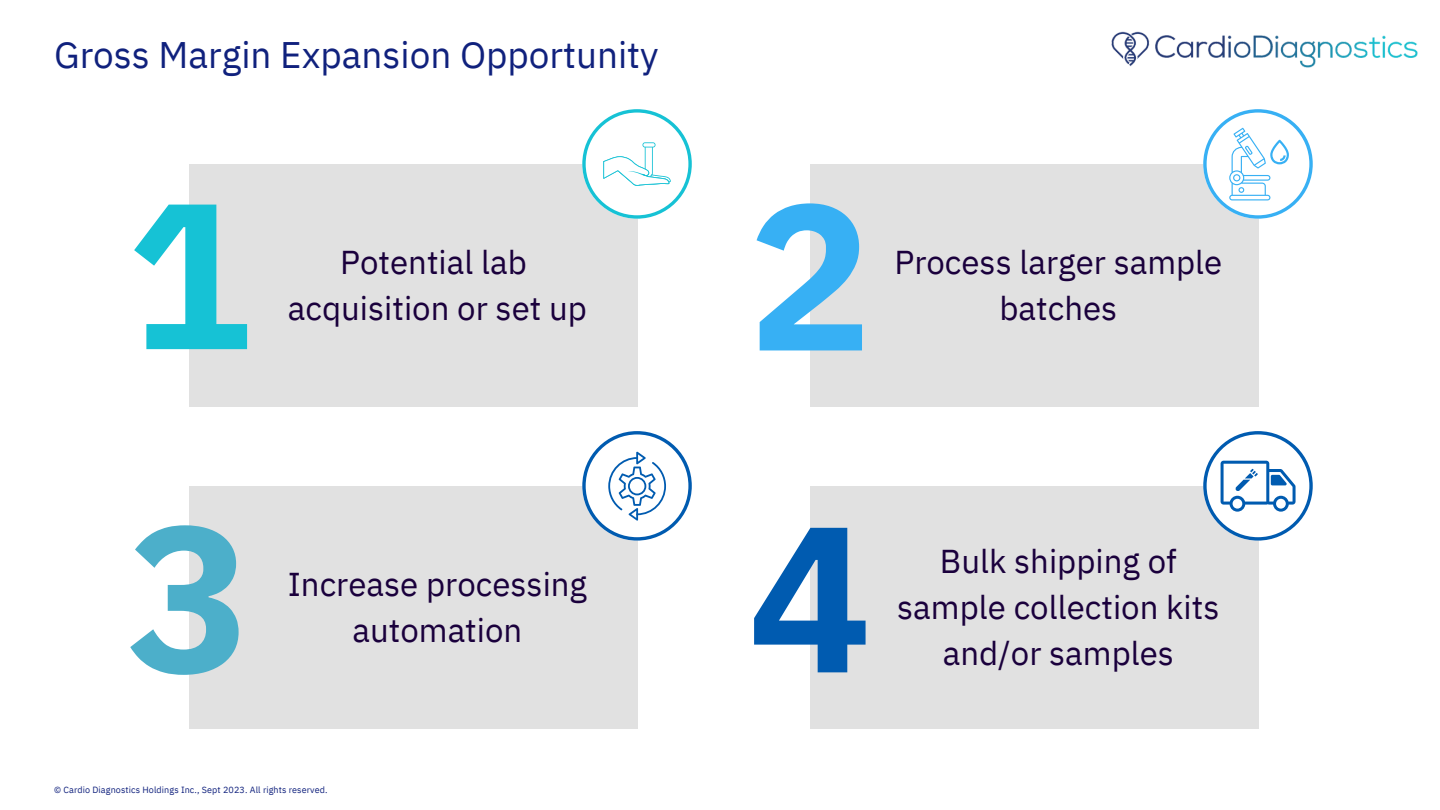
<style>
.page{position:relative;width:1440px;height:810px;background:#fff}
.page>*{position:absolute;margin:0;border:0;box-sizing:border-box;transform-origin:0 0}
.t1{font:700 207.1px "IBM Plex Sans";color:#16c2d5}
.t2{font:700 207.1px "IBM Plex Sans";color:#4cafca}
.t3{font:700 207.1px "IBM Plex Sans";color:#37b0f4}
.t4{font:700 207.1px "IBM Plex Sans";color:#005bb0}
.t5{font:36.9px "IBM Plex Sans";color:#10217d}
.t6{font:33px/45.8px "IBM Plex Sans";color:#1a003c;text-align:center}
.t7{font:9px "IBM Plex Sans";letter-spacing:.01em;color:#10217d}
</style>
<div class="page">
<img style="left:1111px;top:31px;width:307px;height:37px">
<div style="left:189px;top:164px;width:448px;height:243px;background:#e1e1e1"></div>
<svg style="left:582px;top:109px;width:110px;height:110px"></svg>
<div style="left:189px;top:486px;width:448px;height:243px;background:#e1e1e1"></div>
<svg style="left:582px;top:431px;width:110px;height:110px"></svg>
<div style="left:810px;top:164px;width:448px;height:243px;background:#e1e1e1"></div>
<div style="left:810px;top:486px;width:448px;height:243px;background:#e1e1e1"></div>
<svg style="left:1203px;top:109px;width:110px;height:110px"></svg>
<svg style="left:1203px;top:431px;width:110px;height:110px"></svg>
<p class="t5" style="left:54px;top:30px;width:606px">Gross Margin Expansion Opportunity</p>
<p class="t1" style="left:127px;top:137px;width:126px">1</p>
<p class="t6" style="left:340px;top:239px;width:188px">Potential lab</p>
<p class="t6" style="left:288px;top:285px;width:301px">acquisition or set up</p>
<p class="t2" style="left:127px;top:460px;width:126px">3</p>
<p class="t6" style="left:288px;top:561px;width:301px">Increase processing automation</p>
<p class="t7" style="left:54px;top:784px;width:275px">© Cardio Diagnostics Holdings Inc., Sept 2023. All rights reserved.</p>
<p class="t3" style="left:748px;top:138px;width:126px">2</p>
<p class="t6" style="left:894px;top:239px;width:330px">Process larger sample batches</p>
<p class="t4" style="left:748px;top:460px;width:126px">4</p>
<p class="t6" style="left:897px;top:538px;width:324px">Bulk shipping of sample collection kits and/or samples</p>
</div>
